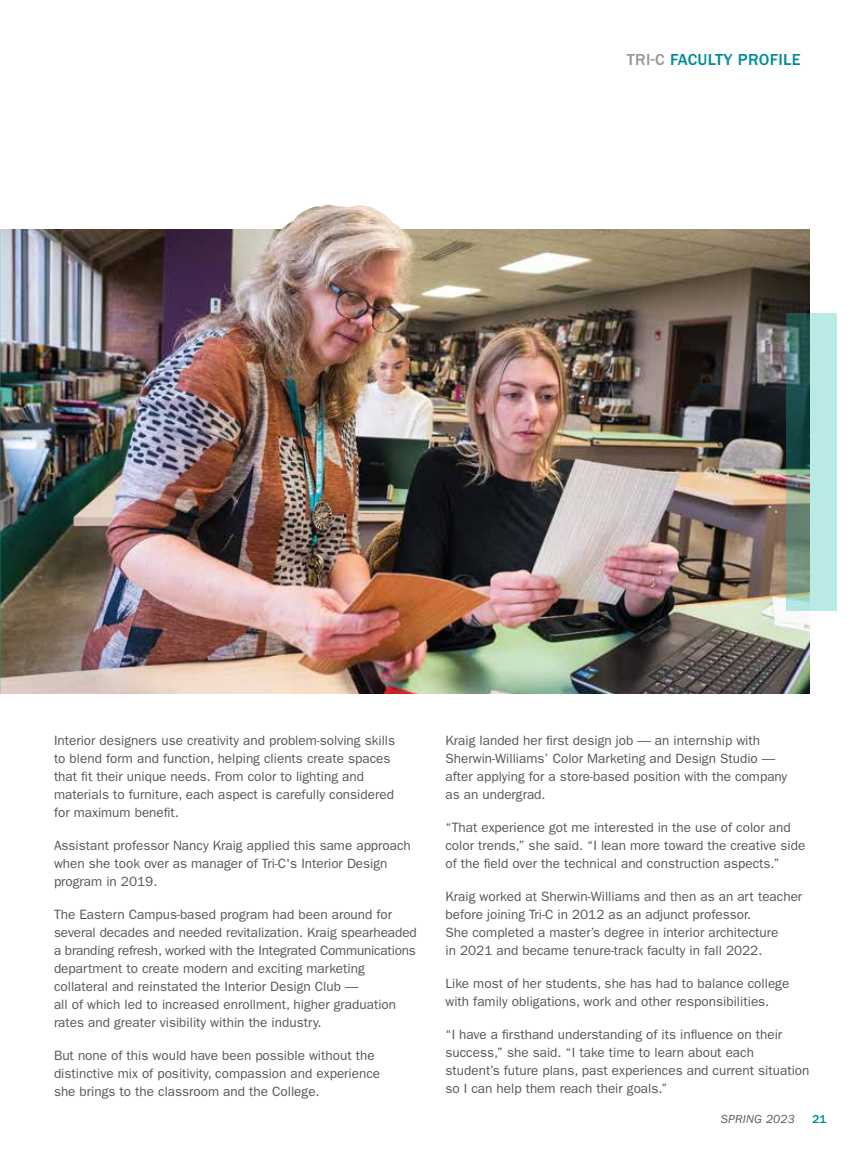
<style>
.page{position:relative;width:864px;height:1175px;background:#fff}
.page>*{position:absolute;margin:0;border:0;box-sizing:border-box;transform-origin:0 0}
.t1{font:500 16.5px "ITC Franklin Gothic Std";letter-spacing:.02em;color:#008c95}
.t2{font:13.5px/18px "ITC Franklin Gothic Std";color:#54565b}
.t3{font:italic 12px "ITC Franklin Gothic Std";letter-spacing:.02em;color:#54565b}
.t4{font:500 12px "ITC Franklin Gothic Std";color:#008c95}
.s1{color:#9a969a}
</style>
<div class="page">
<img style="left:0;top:229px;width:810px;height:465px">
<img style="left:191px;top:206px;width:221px;height:119px">
<svg style="left:786px;top:313px;width:51px;height:297px;background:#87b3ac"></svg>
<p class="t1" style="left:627px;top:51px;width:175px"><span class="s1">TRI-C</span> FACULTY PROFILE</p>
<p class="t2" style="left:54px;top:731px;width:343px">Interior designers use creativity and problem-solving skills to blend form and function, helping clients create spaces that fit their unique needs. From color to lighting and materials to furniture, each aspect is carefully considered for maximum benefit.</p>
<p class="t2" style="left:54px;top:836px;width:358px">Assistant professor Nancy Kraig applied this same approach when she took over as manager of Tri-C's Interior Design program in 2019.</p>
<p class="t2" style="left:54px;top:905px;width:364px">The Eastern Campus-based program had been around for several decades and needed revitalization. Kraig spearheaded a branding refresh, worked with the Integrated Communications department to create modern and exciting marketing collateral and reinstated the Interior Design Club —<br>all of which led to increased enrollment, higher graduation rates and greater visibility within the industry.</p>
<p class="t2" style="left:54px;top:1046px;width:328px">But none of this would have been possible without the distinctive mix of positivity, compassion and experience she brings to the classroom and the College.</p>
<p class="t2" style="left:446px;top:731px;width:343px">Kraig landed her first design job — an internship with Sherwin-Williams’ Color Marketing and Design Studio — after applying for a store-based position with the company as an undergrad.</p>
<p class="t2" style="left:446px;top:818px;width:361px">“That experience got me interested in the use of color and color trends,” she said. “I lean more toward the creative side of the field over the technical and construction aspects.”</p>
<p class="t2" style="left:446px;top:887px;width:358px">Kraig worked at Sherwin-Williams and then as an art teacher before joining Tri-C in 2012 as an adjunct professor.<br>She completed a master’s degree in interior architecture<br>in 2021 and became tenure-track faculty in fall 2022.</p>
<p class="t2" style="left:446px;top:974px;width:345px">Like most of her students, she has had to balance college with family obligations, work and other responsibilities.</p>
<p class="t2" style="left:446px;top:1025px;width:366px">“I have a firsthand understanding of its influence on their success,” she said. “I take time to learn about each student’s future plans, past experiences and current situation so I can help them reach their goals.”</p>
<p class="t3" style="left:721px;top:1112px;width:75px">SPRING 2023</p>
<p class="t4" style="left:813px;top:1112px;width:16px">21</p>
</div>
